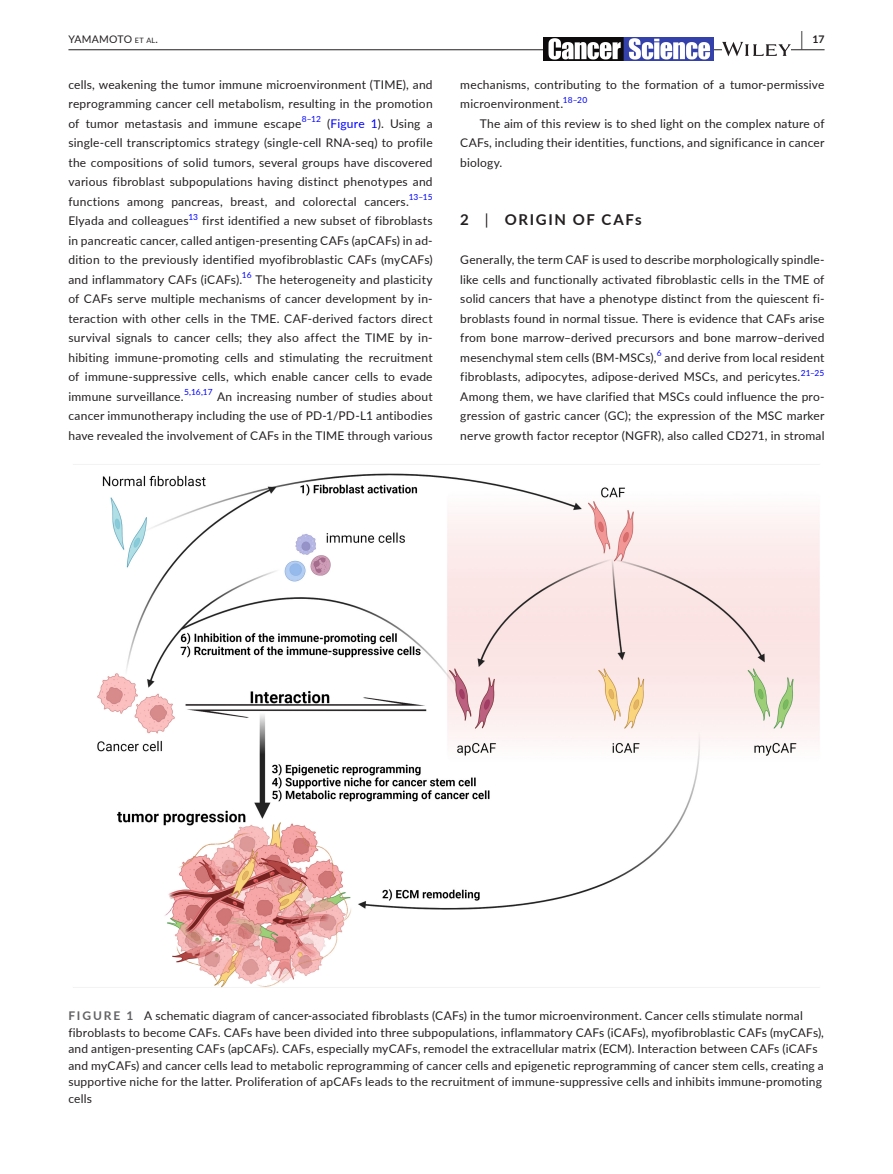
<style>
.page{position:relative;width:893px;height:1174px;background:#fff}
.page>*{position:absolute;margin:0;border:0;box-sizing:border-box;transform-origin:0 0}
.t1{font:700 15px "Lato";letter-spacing:.11em;color:#231f20}
.t2{font:12px/19.5px "Lato";letter-spacing:.015em;color:#231f20;text-align:justify}
.t3{font:10.5px "Lato";letter-spacing:.02em;color:#231f20}
.t4{font:700 10.5px "Lato";color:#231f20}
.s1{font-size:7.35px}
.s2{font-size:19.5px}
.s3{color:#00f}
.s4{font-weight:400}
.s5{font-weight:700;color:#636366}
</style>
<div class="page">
<hr style="left:68px;top:49px;width:756px;height:1px;background:#231f20">
<img style="left:544px;top:37px;width:170px;height:24px">
<svg style="left:722px;top:42px;width:69px;height:14px"></svg>
<img style="left:73px;top:464px;width:747px;height:524px">
<p class="t3" style="left:68px;top:31px;width:91px">YAMAMOTO <span class="s1">et al</span>.</p>
<p class="t4" style="left:801px;top:31px;width:25px"><span class="s2">|</span> 17</p>
<p class="t2" style="left:68px;top:74px;width:366px">cells, weakening the tumor immune microenvironment (TIME), and reprogramming cancer cell metabolism, resulting in the promotion of tumor metastasis and immune escape<sup>8–12</sup> (<span class="s3">Figure 1</span>). Using a single-cell transcriptomics strategy (single-cell RNA-seq) to profile the compositions of solid tumors, several groups have discovered various fibroblast subpopulations having distinct phenotypes and functions among pancreas, breast, and colorectal cancers.<sup>13–15<br></sup>Elyada and colleagues<sup>13</sup> first identified a new subset of fibroblasts in pancreatic cancer, called antigen-presenting CAFs (apCAFs) in ad&shy;dition to the previously identified myofibroblastic CAFs (myCAFs) and inflammatory CAFs (iCAFs).<sup>16</sup> The heterogeneity and plasticity of CAFs serve multiple mechanisms of cancer development by in&shy;teraction with other cells in the TME. CAF-derived factors direct survival signals to cancer cells; they also affect the TIME by in&shy;hibiting immune-promoting cells and stimulating the recruitment of immune-suppressive cells, which enable cancer cells to evade immune surveillance.<sup>5,16,17</sup> An increasing number of studies about cancer immunotherapy including the use of PD-1/PD-L1 antibodies have revealed the involvement of CAFs in the TIME through various</p>
<p class="t2" style="left:460px;top:74px;width:366px">mechanisms, contributing to the formation of a tumor-permissive microenvironment.<sup>18–20</sup></p>
<p class="t2" style="left:460px;top:113px;width:366px;text-indent:20px">The aim of this review is to shed light on the complex nature of CAFs, including their identities, functions, and significance in cancer biology.</p>
<p class="t1" style="left:460px;top:209px;width:183px">2 <span class="s4">|</span> ORIGIN OF CAFs</p>
<p class="t2" style="left:460px;top:249px;width:366px">Generally, the term CAF is used to describe morphologically spindle&shy;like cells and functionally activated fibroblastic cells in the TME of solid cancers that have a phenotype distinct from the quiescent fi&shy;broblasts found in normal tissue. There is evidence that CAFs arise from bone marrow–derived precursors and bone marrow–derived mesenchymal stem cells (BM-MSCs),<sup>6</sup> and derive from local resident fibroblasts, adipocytes, adipose-derived MSCs, and pericytes.<sup>21–25<br></sup>Among them, we have clarified that MSCs could influence the pro&shy;gression of gastric cancer (GC); the expression of the MSC marker nerve growth factor receptor (NGFR), also called CD271, in stromal</p>
<p class="t2" style="left:68px;top:1007px;width:757px;line-height:16.5px;text-align:left"><span class="s5">FIGURE 1</span> A schematic diagram of cancer-associated fibroblasts (CAFs) in the tumor microenvironment. Cancer cells stimulate normal fibroblasts to become CAFs. CAFs have been divided into three subpopulations, inflammatory CAFs (iCAFs), myofibroblastic CAFs (myCAFs), and antigen-presenting CAFs (apCAFs). CAFs, especially myCAFs, remodel the extracellular matrix (ECM). Interaction between CAFs (iCAFs and myCAFs) and cancer cells lead to metabolic reprogramming of cancer cells and epigenetic reprogramming of cancer stem cells, creating a supportive niche for the latter. Proliferation of apCAFs leads to the recruitment of immune-suppressive cells and inhibits immune-promoting cells</p>
</div>
